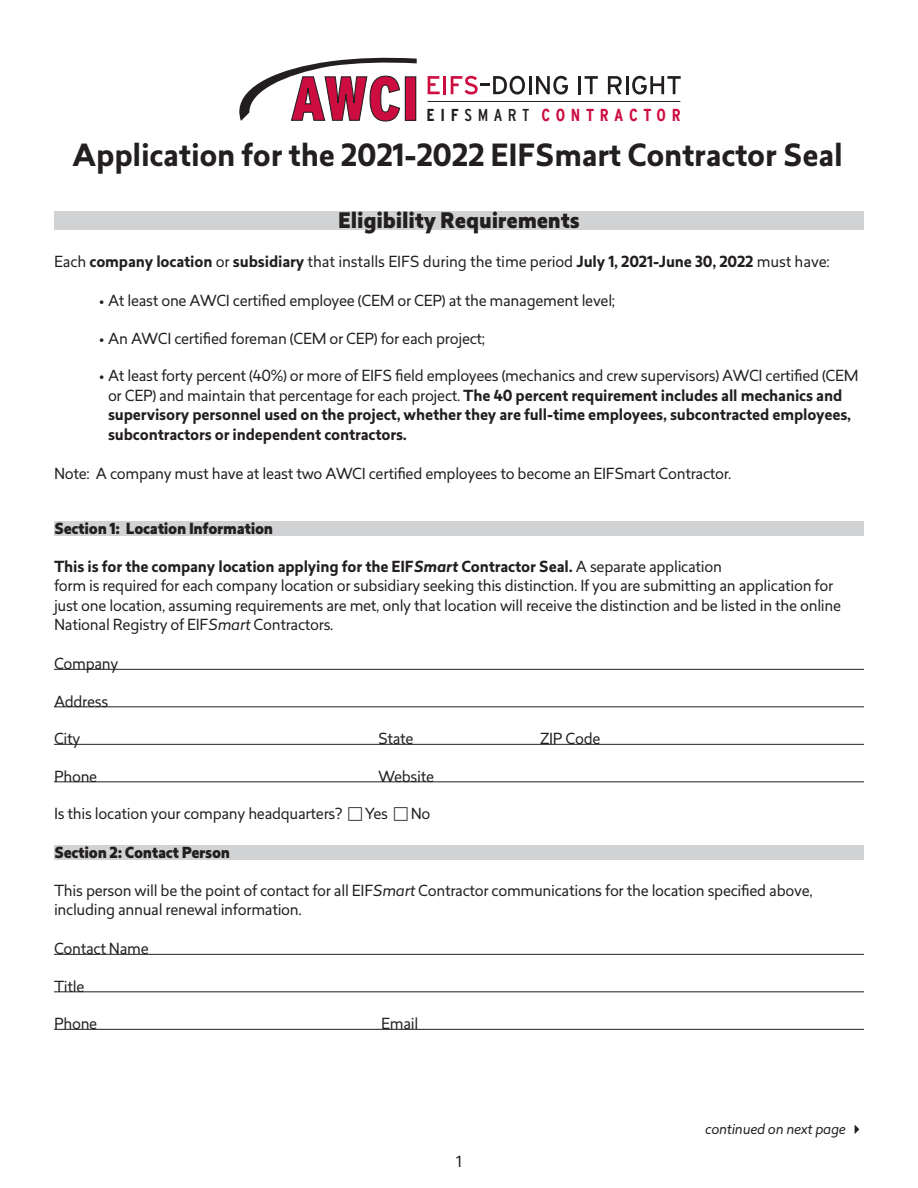
<style>
.page{position:relative;width:918px;height:1188px;background:#fff}
.page>*{position:absolute;margin:0;border:0;box-sizing:border-box;transform-origin:0 0}
.t1{font:700 30px "Revisal";letter-spacing:-.01em;color:#231f20}
.t2{font:900 21px "Revisal";letter-spacing:-.01em;color:#231f20}
.t3{font:700 condensed 17.25px "Interstate";letter-spacing:.325em;color:#cd0d40}
.t4{font:15px/19.5px "Revisal";letter-spacing:-.02em;color:#231f20}
.t5{font:700 15px/19.5px "Revisal";letter-spacing:-.01em;color:#231f20}
.t6{font:900 15px "Revisal";letter-spacing:-.02em;color:#231f20}
.t7{font:italic 13.5px "Revisal";letter-spacing:-.02em;color:#231f20}
.s1{color:#231f20}
.s2{font-weight:400;color:#231f20}
.s3{font-weight:700}
.s4{font-weight:400}
.s5{font-weight:700;font-style:italic}
.s6{font-style:italic}
</style>
<div class="page">
<div style="left:54px;top:211px;width:810px;height:19px;background:#d1d2d4"></div>
<div style="left:54px;top:521px;width:810px;height:15px;background:#d1d2d4"></div>
<hr style="left:54px;top:669px;width:810px;height:1px;background:#231f20">
<hr style="left:54px;top:707px;width:810px;height:1px;background:#231f20">
<hr style="left:54px;top:744px;width:810px;height:1px;background:#231f20">
<hr style="left:54px;top:782px;width:810px;height:1px;background:#231f20">
<div style="left:54px;top:845px;width:810px;height:15px;background:#d1d2d4"></div>
<hr style="left:54px;top:954px;width:810px;height:1px;background:#231f20">
<hr style="left:54px;top:992px;width:810px;height:1px;background:#231f20">
<hr style="left:54px;top:1029px;width:810px;height:1px;background:#231f20">
<hr style="left:428px;top:101px;width:252px;height:1px;background:#231f20">
<svg style="left:239px;top:57px;width:178px;height:65px"></svg>
<svg style="left:428px;top:76px;width:12px;height:18px"></svg>
<hr style="left:443px;top:76px;width:3px;height:18px;background:#cd0d40">
<svg style="left:451px;top:76px;width:117px;height:19px"></svg>
<hr style="left:578px;top:76px;width:3px;height:18px;background:#231f20">
<svg style="left:585px;top:76px;width:13px;height:18px"></svg>
<svg style="left:608px;top:76px;width:73px;height:19px"></svg>
<p class="t3" style="left:427px;top:105px;width:256px"><span class="s1">EIF</span><span class="s2">SMART</span> CONTRACTOR</p>
<h1 class="t1" style="left:72px;top:134px;width:772px">Application for the 2021-2022 EIFSmart Contractor Seal</h1>
<h2 class="t2" style="left:338px;top:205px;width:243px">Eligibility Requirements</h2>
<p class="t4" style="left:54px;top:252px;width:777px">Each <span class="s3">company location</span> or <span class="s3">subsidiary</span> that installs EIFS during the time period <span class="s3">July 1, 2021-June 30, 2022</span> must have:</p>
<p class="t4" style="left:99px;top:291px;width:518px">• At least one AWCI certified employee (CEM or CEP) at the management level;</p>
<p class="t4" style="left:99px;top:328px;width:388px">• An AWCI certified foreman (CEM or CEP) for each project;</p>
<p class="t5" style="left:108px;top:366px;width:752px;text-indent:-9px"><span class="s4">• At least forty percent (40%) or more of EIFS field employees (mechanics and crew supervisors) AWCI certified (CEM or CEP) and maintain that percentage for each project.</span> The 40 percent requirement includes all mechanics and supervisory personnel used on the project, whether they are full-time employees, subcontracted employees, subcontractors or independent contractors.</p>
<p class="t4" style="left:54px;top:463px;width:679px">Note: A company must have at least two AWCI certified employees to become an EIFSmart Contractor.</p>
<p class="t6" style="left:54px;top:518px;width:221px">Section 1: Location Information</p>
<p class="t4" style="left:54px;top:556px;width:789px"><span class="s3">This is for the company location applying for the EIF</span><span class="s5">Smart</span> <span class="s3">Contractor Seal.</span> A separate application<br>form is required for each company location or subsidiary seeking this distinction. If you are submitting an application for just one location, assuming requirements are met, only that location will receive the distinction and be listed in the online National Registry of EIF<span class="s6">Smart</span> Contractors.</p>
<p class="t4" style="left:54px;top:654px;width:66px">Company</p>
<p class="t4" style="left:54px;top:691px;width:56px">Address</p>
<p class="t4" style="left:54px;top:729px;width:28px">City</p>
<p class="t4" style="left:378px;top:729px;width:37px">State</p>
<p class="t4" style="left:540px;top:729px;width:62px">ZIP Code</p>
<p class="t4" style="left:54px;top:766px;width:45px">Phone</p>
<p class="t4" style="left:378px;top:766px;width:58px">Website</p>
<p class="t4" style="left:54px;top:804px;width:290px">Is this location your company headquarters?</p>
<p class="t4" style="left:365px;top:804px;width:25px">Yes</p>
<p class="t4" style="left:411px;top:804px;width:21px">No</p>
<p class="t6" style="left:54px;top:842px;width:178px">Section 2: Contact Person</p>
<p class="t4" style="left:54px;top:880px;width:760px">This person will be the point of contact for all EIF<span class="s6">Smart</span> Contractor communications for the location specified above, including annual renewal information.</p>
<p class="t4" style="left:54px;top:939px;width:96px">Contact Name</p>
<p class="t4" style="left:54px;top:976px;width:32px">Title</p>
<p class="t4" style="left:54px;top:1014px;width:45px">Phone</p>
<p class="t4" style="left:381px;top:1014px;width:39px">Email</p>
<p class="t4" style="left:456px;top:1151px;width:7px">1</p>
<p class="t7" style="left:705px;top:1120px;width:160px">continued on next page ✔</p>
</div>
